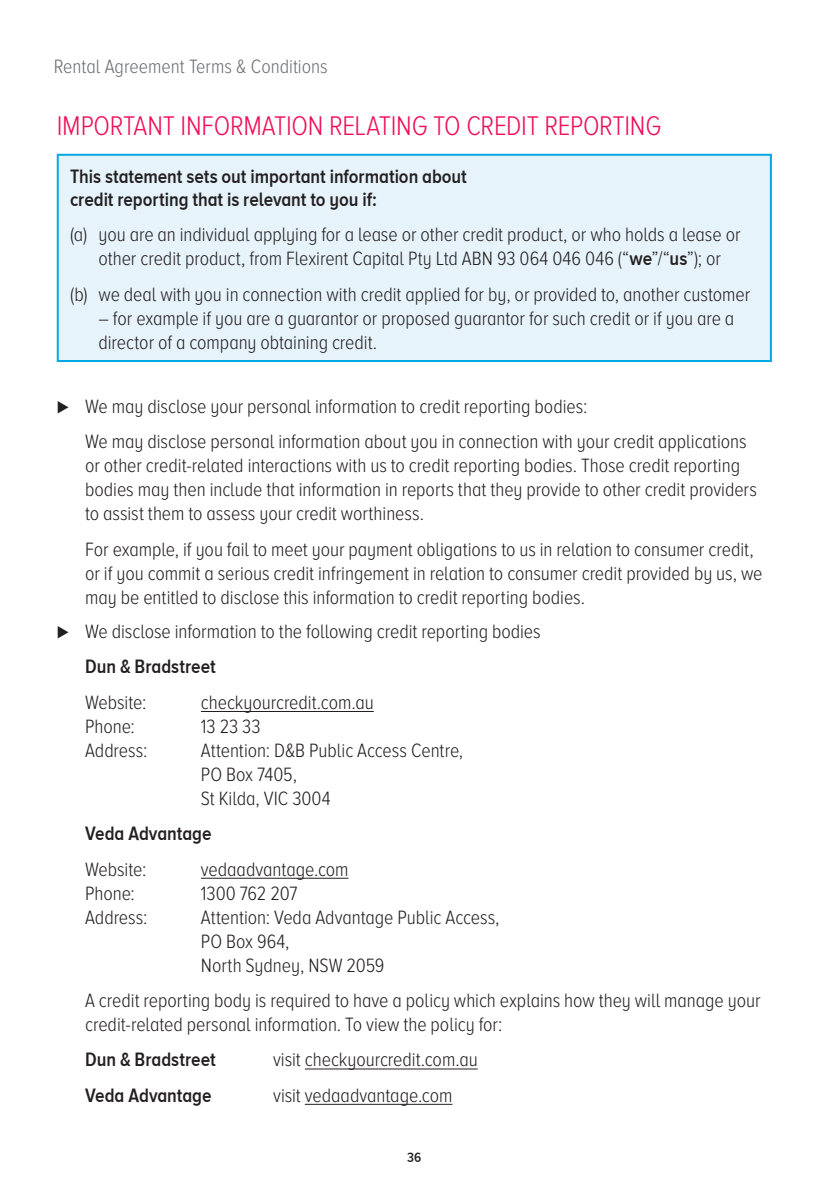
<style>
.page{position:relative;width:840px;height:1191px;background:#fff}
.page>*{position:absolute;margin:0;border:0;box-sizing:border-box;transform-origin:0 0}
.t1{font:300 28px "Proxima Nova A Cond";letter-spacing:-.01em;color:#ee1059}
.t2{font:300 20px/24px "Proxima Nova A Cond";letter-spacing:-.005em;color:#231f20}
.t3{font:600 20px/23px "Proxima Nova A Cond";letter-spacing:-.005em;color:#231f20}
.t4{font:300 20px "Proxima Nova A Cond";color:#6a6c70}
.t5{font:600 14px "Proxima Nova A Cond";color:#231f20}
.s1{font-weight:600}
</style>
<div class="page">
<div style="left:58px;top:155px;width:712px;height:206px;background:#e6f3fb"></div>
<div style="left:57px;top:154px;width:714px;height:208px;border:2px solid #00a8e4"></div>
<hr style="left:201px;top:711px;width:172px;height:1px;background:#231f20">
<hr style="left:201px;top:878px;width:147px;height:1px;background:#231f20">
<hr style="left:305px;top:1068px;width:172px;height:1px;background:#231f20">
<hr style="left:305px;top:1104px;width:147px;height:1px;background:#231f20">
<p class="t4" style="left:54px;top:55px;width:275px">Rental Agreement Terms &amp; Conditions</p>
<h1 class="t1" style="left:57px;top:110px;width:605px">IMPORTANT INFORMATION RELATING TO CREDIT REPORTING</h1>
<p class="t3" style="left:70px;top:166px;width:398px">This statement sets out important information about credit reporting that is relevant to you if:</p>
<p class="t2" style="left:70px;top:223px;width:671px;text-align:center">(a) you are an individual applying for a lease or other credit product, or who holds a lease or other credit product, from Flexirent Capital Pty Ltd ABN 93 064 046 046 (“<span class="s1">we</span>”/“<span class="s1">us</span>”); or</p>
<p class="t2" style="left:70px;top:283px;width:681px">(b) we deal with you in connection with credit applied for by, or provided to, another customer</p>
<p class="t2" style="left:98px;top:307px;width:637px">– for example if you are a guarantor or proposed guarantor for such credit or if you are a director of a company obtaining credit.</p>
<p class="t2" style="left:85px;top:389px;width:662px;line-height:35.4px;text-indent:-28px">⊲ We may disclose your personal information to credit reporting bodies:<br>We may disclose personal information about you in connection with your credit applications</p>
<p class="t2" style="left:85px;top:454px;width:673px">or other credit-related interactions with us to credit reporting bodies. Those credit reporting bodies may then include that information in reports that they provide to other credit providers to assist them to assess your credit worthiness.</p>
<p class="t2" style="left:85px;top:538px;width:678px">For example, if you fail to meet your payment obligations to us in relation to consumer credit, or if you commit a serious credit infringement in relation to consumer credit provided by us, we may be entitled to disclose this information to credit reporting bodies.</p>
<p class="t2" style="left:57px;top:620px;width:485px">⊲ We disclose information to the following credit reporting bodies</p>
<p class="t3" style="left:85px;top:656px;width:132px">Dun &amp; Bradstreet</p>
<p class="t2" style="left:85px;top:691px;width:63px">Website:</p>
<p class="t2" style="left:201px;top:691px;width:174px">checkyourcredit.com.au</p>
<p class="t2" style="left:85px;top:715px;width:51px">Phone:</p>
<p class="t2" style="left:201px;top:715px;width:61px">13 23 33</p>
<p class="t2" style="left:85px;top:739px;width:64px">Address:</p>
<p class="t2" style="left:201px;top:739px;width:264px">Attention: D&amp;B Public Access Centre,<br>PO Box 7405,<br>St Kilda, VIC 3004</p>
<p class="t3" style="left:85px;top:823px;width:128px">Veda Advantage</p>
<p class="t2" style="left:85px;top:857px;width:63px">Website:</p>
<p class="t2" style="left:201px;top:857px;width:149px">vedaadvantage.com</p>
<p class="t2" style="left:85px;top:881px;width:51px">Phone:</p>
<p class="t2" style="left:201px;top:881px;width:98px">1300 762 207</p>
<p class="t2" style="left:85px;top:905px;width:64px">Address:</p>
<p class="t2" style="left:201px;top:905px;width:300px">Attention: Veda Advantage Public Access,<br>PO Box 964,<br>North Sydney, NSW 2059</p>
<p class="t2" style="left:85px;top:989px;width:676px">A credit reporting body is required to have a policy which explains how they will manage your credit-related personal information. To view the policy for:</p>
<p class="t3" style="left:85px;top:1049px;width:132px">Dun &amp; Bradstreet</p>
<p class="t2" style="left:273px;top:1048px;width:206px">visit checkyourcredit.com.au</p>
<p class="t3" style="left:85px;top:1084px;width:128px">Veda Advantage</p>
<p class="t2" style="left:273px;top:1083px;width:181px">visit vedaadvantage.com</p>
<p class="t5" style="left:407px;top:1150px;width:16px">36</p>
</div>
